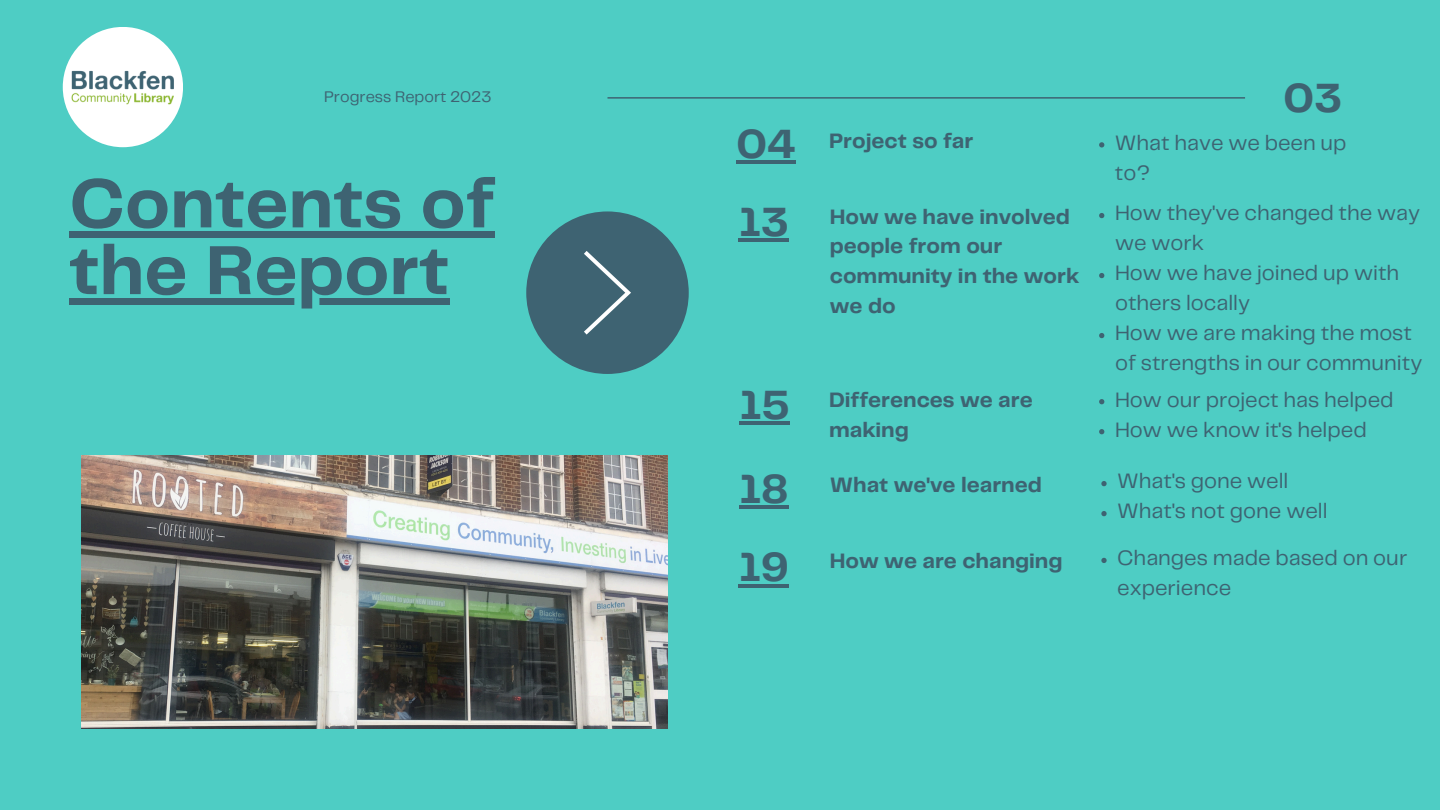
<style>
.page{position:relative;width:1440px;height:810px;background:#4ecdc4}
.page>*{position:absolute;margin:0;border:0;box-sizing:border-box;transform-origin:0 0}
.t1{font:700 72px "Telegraf";color:#3e6372}
.t2{font:700 42.4px "Telegraf";color:#3e6372}
.t3{font:21.7px/30px "Telegraf";color:#3e6372}
.t4{font:700 21.7px/29.8px "Telegraf";color:#3e6372}
.t5{font:16px "Telegraf";color:#3e6372}
</style>
<div class="page">
<hr style="left:608px;top:97px;width:637px;height:2px;background:#3e6372">
<div style="left:526px;top:211px;width:163px;height:163px;background:#3e6372;border-radius:50%"></div>
<svg style="left:584px;top:251px;width:47px;height:84px"></svg>
<img style="left:81px;top:456px;width:587px;height:273px">
<div style="left:63px;top:27px;width:120px;height:120px;background:#fff;border-radius:50%"></div>
<img style="left:71px;top:70px;width:103px;height:35px">
<div style="left:69px;top:231px;width:426px;height:7px;background:#3e6372"></div>
<div style="left:69px;top:298px;width:380px;height:7px;background:#3e6372"></div>
<svg style="left:1099px;top:399px;width:5px;height:5px"></svg>
<svg style="left:1099px;top:429px;width:5px;height:5px"></svg>
<svg style="left:1099px;top:213px;width:5px;height:5px"></svg>
<svg style="left:1099px;top:273px;width:5px;height:5px"></svg>
<svg style="left:1099px;top:333px;width:5px;height:5px"></svg>
<svg style="left:1099px;top:142px;width:5px;height:6px"></svg>
<hr style="left:740px;top:421px;width:50px;height:4px;background:#3e6372">
<hr style="left:737px;top:160px;width:59px;height:4px;background:#3e6372">
<hr style="left:739px;top:505px;width:50px;height:4px;background:#3e6372">
<hr style="left:739px;top:584px;width:50px;height:3px;background:#3e6372">
<svg style="left:1101px;top:481px;width:6px;height:5px"></svg>
<svg style="left:1101px;top:511px;width:6px;height:5px"></svg>
<svg style="left:1101px;top:558px;width:6px;height:5px"></svg>
<hr style="left:739px;top:239px;width:50px;height:3px;background:#3e6372">
<p class="t5" style="left:324px;top:90px;width:169px">Progress Report 2023</p>
<p class="t1" style="left:69px;top:173px;width:427px">Contents of</p>
<p class="t1" style="left:69px;top:239px;width:382px">the Report</p>
<p class="t2" style="left:737px;top:126px;width:61px">04</p>
<h2 class="t2" style="left:739px;top:204px;width:52px">13</h2>
<h2 class="t2" style="left:740px;top:387px;width:52px">15</h2>
<p class="t2" style="left:739px;top:471px;width:51px">18</p>
<p class="t2" style="left:739px;top:549px;width:52px">19</p>
<h1 class="t4" style="left:829px;top:127px;width:146px">Project so far</h1>
<p class="t4" style="left:830px;top:203px;width:251px">How we have involved people from our community in the work we do</p>
<h2 class="t4" style="left:829px;top:386px;width:205px">Differences we are making</h2>
<p class="t2" style="left:1284px;top:80px;width:60px">03</p>
<h2 class="t3" style="left:1115px;top:129px;width:233px">What have we been up to?</h2>
<p class="t3" style="left:1115px;top:199px;width:307px">How they've changed the way we work</p>
<p class="t3" style="left:1115px;top:259px;width:286px">How we have joined up with others locally</p>
<p class="t3" style="left:1115px;top:319px;width:309px">How we are making the most of strengths in our community</p>
<p class="t3" style="left:1115px;top:386px;width:280px">How our project has helped</p>
<p class="t3" style="left:1115px;top:416px;width:253px">How we know it's helped</p>
<p class="t4" style="left:830px;top:471px;width:213px">What we've learned</p>
<p class="t3" style="left:1117px;top:467px;width:173px">What's gone well</p>
<p class="t3" style="left:1117px;top:497px;width:212px">What's not gone well</p>
<h2 class="t4" style="left:830px;top:547px;width:234px">How we are changing</h2>
<p class="t3" style="left:1117px;top:544px;width:292px">Changes made based on our experience</p>
</div>
